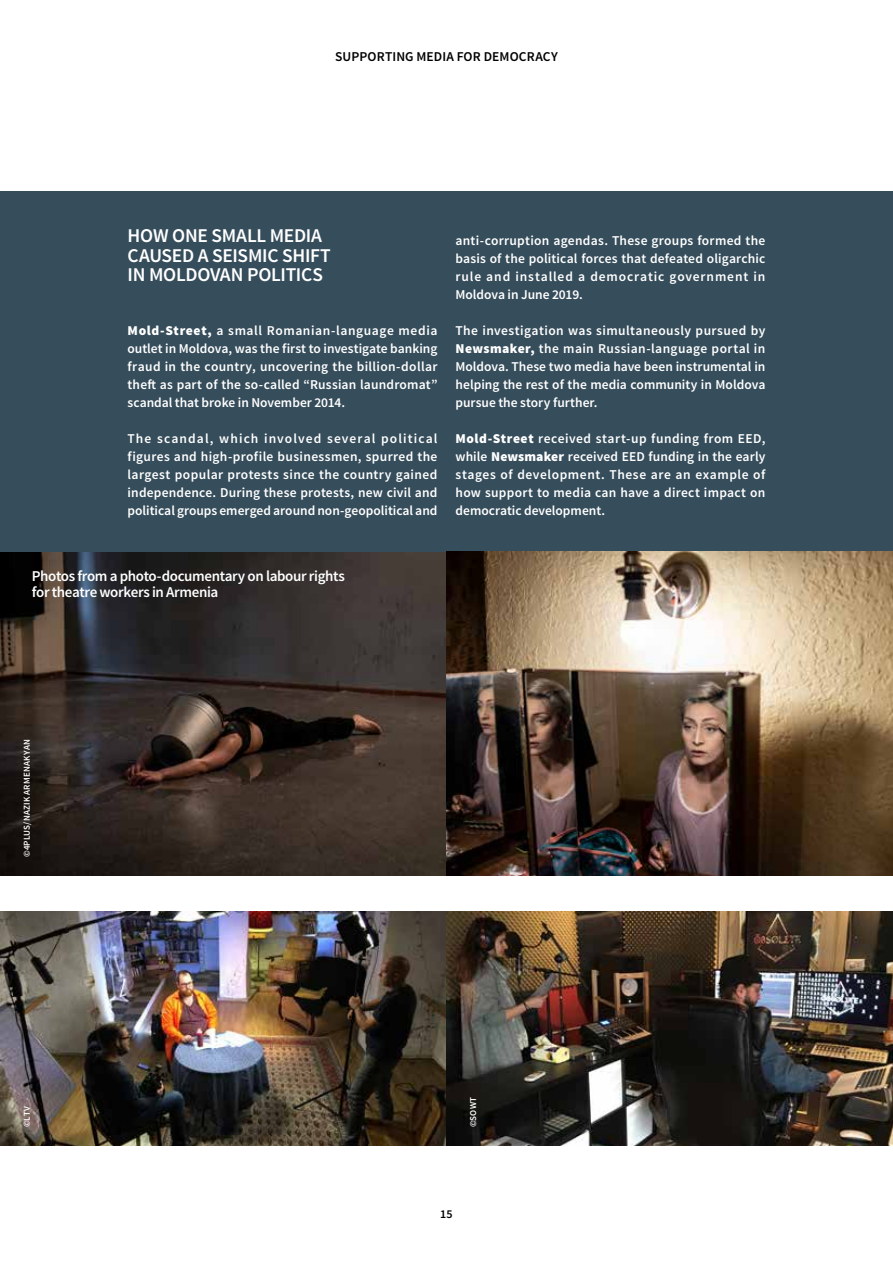
<style>
.page{position:relative;width:893px;height:1263px;background:#fff}
.page>*{position:absolute;margin:0;border:0;box-sizing:border-box;transform-origin:0 0}
.t1{font:600 19.5px/19.5px "Source Sans Pro";letter-spacing:-.015em;color:#fff}
.t2{font:600 15px/16.5px "Source Sans Pro";letter-spacing:-.025em;color:#fff}
.t3{font:600 13.5px/18px "Source Sans Pro";color:#fff;text-align:justify}
.t4{font:600 13.5px "Source Sans Pro";letter-spacing:.01em;color:#000}
.t5{font:600 12px "Source Sans Pro";color:#000}
.t6{font:600 9px "Source Sans Pro";letter-spacing:.025em;color:#fff}
.s1{font-weight:900}
</style>
<div class="page">
<img style="left:0;top:551px;width:893px;height:324px">
<img style="left:0;top:911px;width:893px;height:234px">
<div style="left:0;top:191px;width:893px;height:360px;background:#364d5b"></div>
<p class="t4" style="left:335px;top:48px;width:224px">SUPPORTING MEDIA FOR DEMOCRACY</p>
<h1 class="t1" style="left:128px;top:227px;width:205px">HOW ONE SMALL MEDIA<br>CAUSED A SEISMIC SHIFT<br>IN MOLDOVAN POLITICS</h1>
<p class="t3" style="left:455px;top:232px;width:311px">anti-corruption agendas. These groups formed the basis of the political forces that defeated oligarchic rule and installed a democratic government in Moldova in June 2019.</p>
<p class="t3" style="left:455px;top:322px;width:311px">The investigation was simultaneously pursued by <span class="s1">Newsmaker,</span> the main Russian-language portal in Moldova. These two media have been instrumental in helping the rest of the media community in Moldova pursue the story further.</p>
<p class="t3" style="left:455px;top:430px;width:311px"><span class="s1">Mold-Street</span> received start-up funding from EED, while <span class="s1">Newsmaker</span> received EED funding in the early stages of development. These are an example of how support to media can have a direct impact on democratic development.</p>
<p class="t3" style="left:128px;top:322px;width:311px"><span class="s1">Mold-Street,</span> a small Romanian-language media outlet in Moldova, was the first to investigate banking fraud in the country, uncovering the billion-dollar theft as part of the so-called “Russian laundromat” scandal that broke in November 2014.</p>
<p class="t3" style="left:128px;top:430px;width:311px">The scandal, which involved several political figures and high-profile businessmen, spurred the largest popular protests since the country gained independence. During these protests, new civil and political groups emerged around non-geopolitical and</p>
<p class="t2" style="left:32px;top:568px;width:314px">Photos from a photo-documentary on labour rights for theatre workers in Armenia</p>
<p class="t6" style="left:21px;top:857px;width:120px;rotate:-90deg">©4PLUS/NAZIK ARMENAKYAN</p>
<p class="t6" style="left:21px;top:1127px;width:23px;rotate:-90deg">©LTV</p>
<p class="t6" style="left:468px;top:1127px;width:32px;rotate:-90deg">©SOWT</p>
<p class="t5" style="left:440px;top:1206px;width:14px">15</p>
</div>
